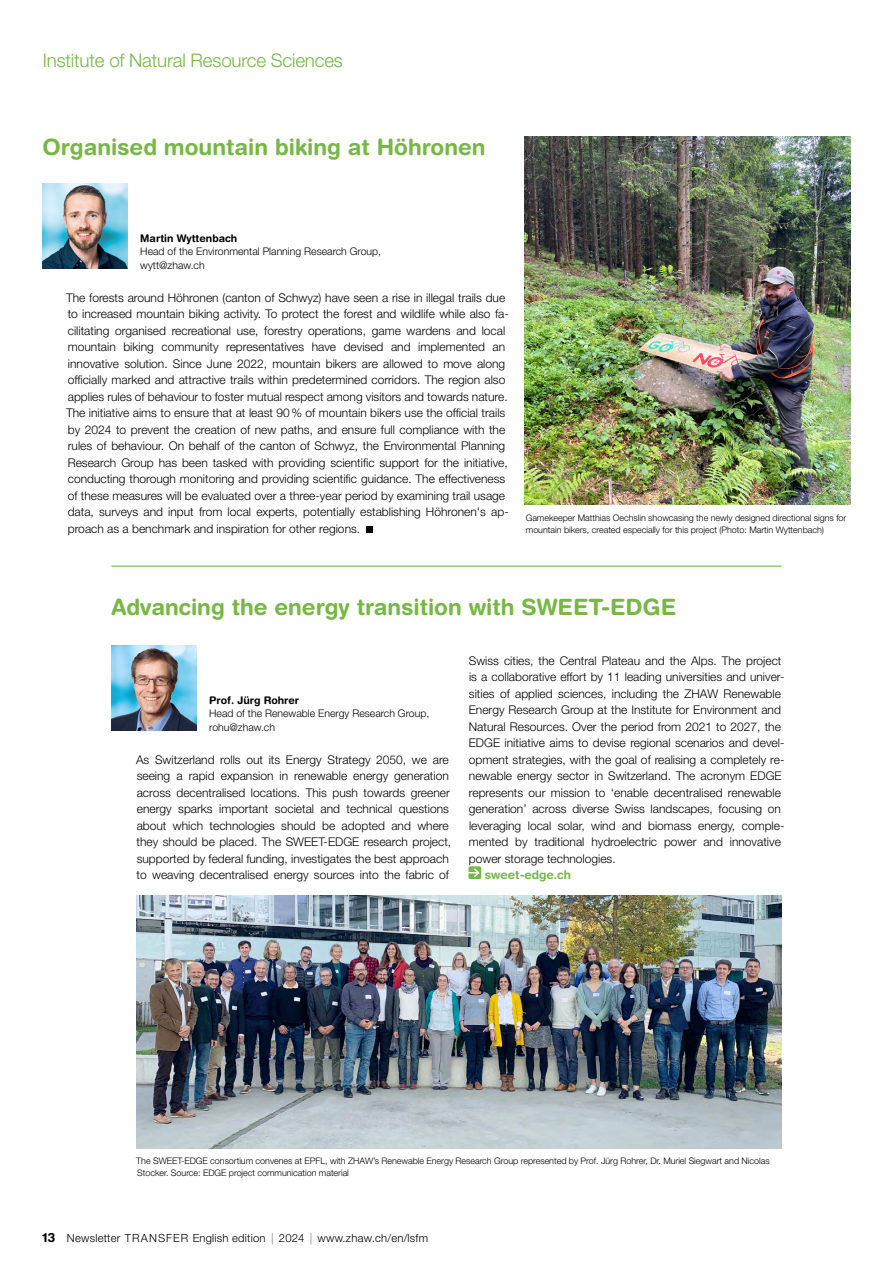
<style>
.page{position:relative;width:893px;height:1263px;background:#fff}
.page>*{position:absolute;margin:0;border:0;box-sizing:border-box;transform-origin:0 0}
.t1{font:700 22.5px "Helvetica Rounded LT Std";color:#76b843}
.t2{font:300 18.75px "Helvetica Neue LT Std";letter-spacing:-.01em;color:#76b843}
.t3{font:300 12px/16.5px "Helvetica Neue LT Std";color:#000}
.t4{font:700 12px "Helvetica Rounded LT Std";color:#76b843}
.t5{font:300 11.25px "Helvetica Neue LT Std";letter-spacing:.02em;color:#000}
.t6{font:300 10.5px/13.5px "Helvetica Neue LT Std";color:#000}
.t7{font:700 10.5px "Helvetica Rounded LT Std";color:#000}
.t8{font:300 9px/12px "Helvetica Neue LT Std";letter-spacing:-.005em;color:#000}
.s1{font-family:"Helvetica Rounded LT Std";font-weight:700;font-size:12.75px}
</style>
<div class="page">
<hr style="left:111px;top:566px;width:670px;height:1px;background:#76b843">
<svg style="left:468px;top:866px;width:13px;height:13px"></svg>
<svg style="left:366px;top:526px;width:6px;height:6px"></svg>
<img style="left:525px;top:136px;width:325px;height:368px">
<img style="left:43px;top:183px;width:85px;height:86px">
<img style="left:111px;top:645px;width:85px;height:86px">
<img style="left:136px;top:896px;width:645px;height:252px">
<h2 class="t2" style="left:43px;top:49px;width:302px">Institute of Natural Resource Sciences</h2>
<h1 class="t1" style="left:42px;top:133px;width:445px">Organised mountain biking at Höhronen</h1>
<p class="t7" style="left:140px;top:231px;width:98px">Martin Wyttenbach</p>
<p class="t6" style="left:140px;top:244px;width:242px">Head of the Environmental Planning Research Group, wytt@zhaw.ch</p>
<p class="t3" style="left:66px;top:289px;width:444px">The forests around Höhronen (canton of Schwyz) have seen a rise in illegal trails due to increased mountain biking activity. To protect the forest and wildlife while also fa&shy;cilitating organised recreational use, forestry operations, game wardens and local mountain biking community representatives have devised and implemented an innovative solution. Since June 2022, mountain bikers are allowed to move along officially marked and attractive trails within predetermined corridors. The region also applies rules of behaviour to foster mutual respect among visitors and towards nature.<br>The initiative aims to ensure that at least 90% of mountain bikers use the official trails by 2024 to prevent the creation of new paths, and ensure full compliance with the rules of behaviour. On behalf of the canton of Schwyz, the Environmental Planning Research Group has been tasked with providing scientific support for the initiative, conducting thorough monitoring and providing scientific guidance. The effectiveness of these measures will be evaluated over a three-year period by examining trail usage data, surveys and input from local experts, potentially establishing Höhronen's ap&shy;proach as a benchmark and inspiration for other regions.</p>
<p class="t8" style="left:526px;top:511px;width:322px">Gamekeeper Matthias Oechslin showcasing the newly designed directional signs for mountain bikers, created especially for this project (Photo: Martin Wyttenbach)</p>
<h1 class="t1" style="left:111px;top:593px;width:566px">Advancing the energy transition with SWEET-EDGE</h1>
<p class="t7" style="left:209px;top:693px;width:91px">Prof. Jürg Rohrer</p>
<p class="t6" style="left:209px;top:706px;width:222px">Head of the Renewable Energy Research Group, rohu@zhaw.ch</p>
<p class="t3" style="left:136px;top:751px;width:317px">As Switzerland rolls out its Energy Strategy 2050, we are seeing a rapid expansion in renewable energy generation across decentralised locations. This push towards greener energy sparks important societal and technical questions about which technologies should be adopted and where they should be placed. The SWEET-EDGE research project, supported by federal funding, investigates the best approach to weaving decentralised energy sources into the fabric of</p>
<p class="t3" style="left:469px;top:652px;width:317px">Swiss cities, the Central Plateau and the Alps. The project is a collaborative effort by 11 leading universities and univer&shy;sities of applied sciences, including the ZHAW Renewable Energy Research Group at the Institute for Environment and Natural Resources. Over the period from 2021 to 2027, the EDGE initiative aims to devise regional scenarios and devel&shy;opment strategies, with the goal of realising a completely re&shy;newable energy sector in Switzerland. The acronym EDGE represents our mission to ‘enable decentralised renewable generation’ across diverse Swiss landscapes, focusing on leveraging local solar, wind and biomass energy, comple&shy;mented by traditional hydroelectric power and innovative power storage technologies.</p>
<p class="t4" style="left:485px;top:867px;width:88px">sweet-edge.ch</p>
<p class="t8" style="left:136px;top:1155px;width:635px">The SWEET-EDGE consortium convenes at EPFL, with ZHAW’s Renewable Energy Research Group represented by Prof. Jürg Rohrer, Dr. Muriel Siegwart and Nicolas<br>Stocker. Source: EDGE project communication material</p>
<p class="t5" style="left:43px;top:1231px;width:387px"><span class="s1">13</span> Newsletter TRANSFER English edition | 2024 | www.zhaw.ch/en/lsfm</p>
</div>
